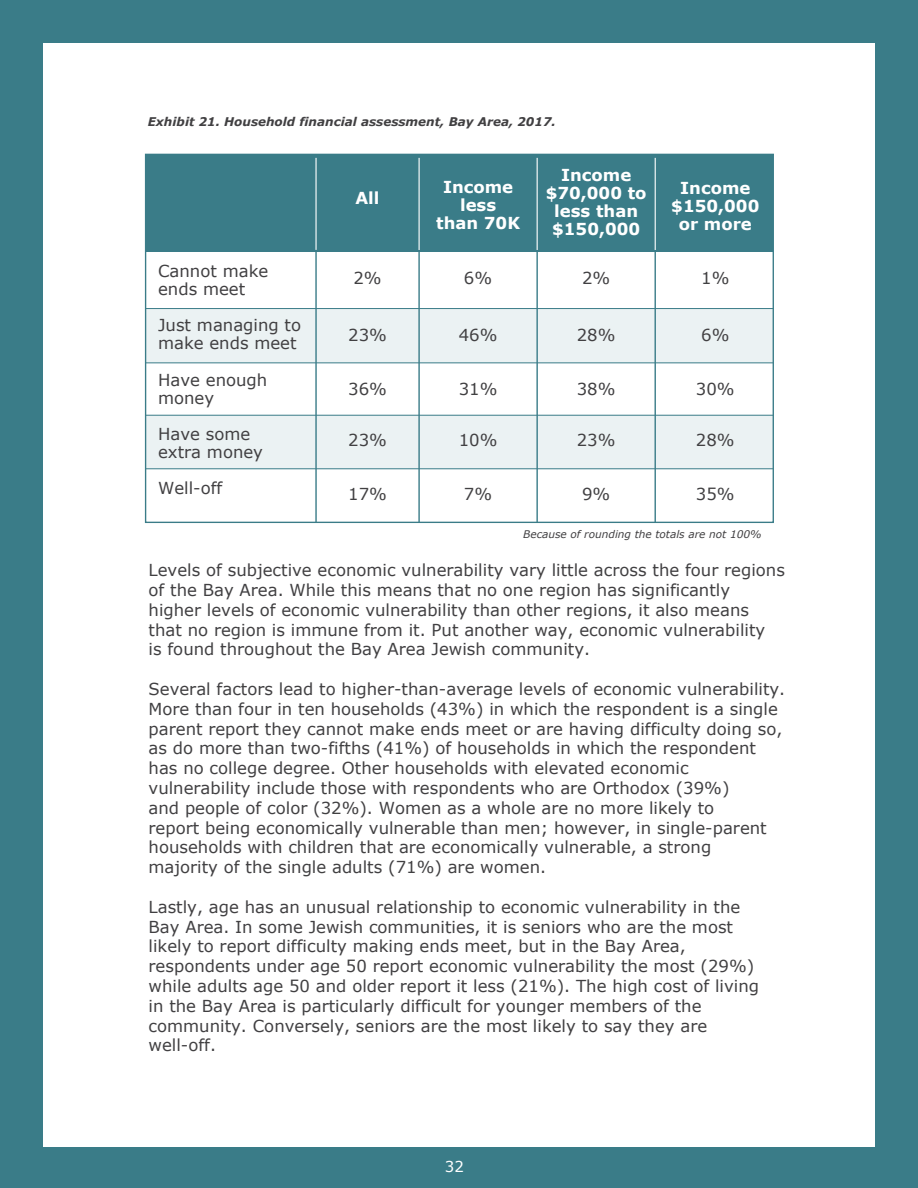
<style>
.page{position:relative;width:918px;height:1188px;background:#fff}
.page>*{position:absolute;margin:0;border:0;box-sizing:border-box;transform-origin:0 0}
.t1{font:16.5px/19.8px "Verdana";color:#414042}
.t2{font:700 16.5px/18px "Verdana";color:#fff;text-align:center}
.t3{font:15px "Verdana";color:#fff}
.t4{font:italic 700 12px "Verdana";color:#414042}
.t5{font:italic 10.5px "Verdana";color:#414042}
</style>
<div class="page">
<div style="left:0;top:0;width:918px;height:42px;background:#3a7c88"></div>
<div style="left:876px;top:26px;width:42px;height:1162px;background:#3a7c88"></div>
<div style="left:0;top:1147px;width:918px;height:41px;background:#3a7c88"></div>
<div style="left:0;top:14px;width:42px;height:1164px;background:#3a7c88"></div>
<div style="left:146px;top:154px;width:627px;height:97px;background:#3a7c88"></div>
<div style="left:145px;top:309px;width:628px;height:54px;background:#ebf2f3"></div>
<div style="left:145px;top:415px;width:628px;height:54px;background:#ebf2f3"></div>
<hr style="left:315px;top:154px;width:2px;height:368px;background:#3a7c88">
<hr style="left:418px;top:154px;width:2px;height:368px;background:#3a7c88">
<hr style="left:536px;top:154px;width:2px;height:368px;background:#3a7c88">
<hr style="left:655px;top:154px;width:1px;height:368px;background:#3a7c88">
<hr style="left:315px;top:158px;width:2px;height:92px;background:#fff">
<hr style="left:419px;top:158px;width:1px;height:92px;background:#fff">
<hr style="left:537px;top:158px;width:1px;height:92px;background:#fff">
<hr style="left:655px;top:158px;width:1px;height:92px;background:#fff">
<hr style="left:146px;top:308px;width:627px;height:1px;background:#3a7c88">
<hr style="left:146px;top:362px;width:627px;height:1px;background:#3a7c88">
<hr style="left:146px;top:415px;width:627px;height:1px;background:#3a7c88">
<hr style="left:146px;top:468px;width:627px;height:1px;background:#3a7c88">
<p class="t4" style="left:148px;top:114px;width:410px">Exhibit 21. Household financial assessment, Bay Area, 2017.</p>
<p class="t2" style="left:356px;top:189px;width:26px">All</p>
<p class="t2" style="left:436px;top:178px;width:85px">Income less<br>than 70K</p>
<p class="t2" style="left:546px;top:166px;width:102px">Income $70,000 to less than $150,000</p>
<p class="t2" style="left:671px;top:179px;width:90px">Income $150,000 or more</p>
<p class="t1" style="left:158px;top:263px;width:112px;line-height:18px">Cannot make ends meet</p>
<p class="t1" style="left:158px;top:317px;width:145px;line-height:18px">Just managing to make ends meet</p>
<p class="t1" style="left:158px;top:371px;width:111px;line-height:18px">Have enough money</p>
<p class="t1" style="left:158px;top:425px;width:106px;line-height:18px">Have some extra money</p>
<p class="t1" style="left:158px;top:478px;width:66px">Well-off</p>
<p class="t1" style="left:353px;top:269px;width:30px">2%</p>
<p class="t1" style="left:348px;top:326px;width:40px">23%</p>
<p class="t1" style="left:348px;top:380px;width:40px">36%</p>
<p class="t1" style="left:348px;top:431px;width:40px">23%</p>
<p class="t1" style="left:348px;top:485px;width:40px">17%</p>
<p class="t1" style="left:464px;top:269px;width:30px">6%</p>
<p class="t1" style="left:459px;top:326px;width:40px">46%</p>
<p class="t1" style="left:459px;top:380px;width:40px">31%</p>
<p class="t1" style="left:459px;top:431px;width:40px">10%</p>
<p class="t1" style="left:464px;top:485px;width:30px">7%</p>
<p class="t1" style="left:582px;top:269px;width:30px">2%</p>
<p class="t1" style="left:577px;top:326px;width:40px">28%</p>
<p class="t1" style="left:577px;top:380px;width:40px">38%</p>
<p class="t1" style="left:577px;top:431px;width:40px">23%</p>
<p class="t1" style="left:582px;top:485px;width:30px">9%</p>
<p class="t1" style="left:701px;top:269px;width:30px">1%</p>
<p class="t1" style="left:701px;top:326px;width:30px">6%</p>
<p class="t1" style="left:696px;top:380px;width:40px">30%</p>
<p class="t1" style="left:696px;top:431px;width:40px">28%</p>
<p class="t1" style="left:696px;top:485px;width:40px">35%</p>
<p class="t5" style="left:523px;top:528px;width:240px">Because of rounding the totals are not 100%</p>
<p class="t1" style="left:149px;top:560px;width:638px">Levels of subjective economic vulnerability vary little across the four regions of the Bay Area. While this means that no one region has significantly higher levels of economic vulnerability than other regions, it also means that no region is immune from it. Put another way, economic vulnerability<br>is found throughout the Bay Area Jewish community.</p>
<p class="t1" style="left:149px;top:679px;width:638px">Several factors lead to higher-than-average levels of economic vulnerability.<br>More than four in ten households (43%) in which the respondent is a single parent report they cannot make ends meet or are having difficulty doing so, as do more than two-fifths (41%) of households in which the respondent has no college degree. Other households with elevated economic vulnerability include those with respondents who are Orthodox (39%)<br>and people of color (32%). Women as a whole are no more likely to<br>report being economically vulnerable than men; however, in single-parent households with children that are economically vulnerable, a strong<br>majority of the single adults (71%) are women.</p>
<p class="t1" style="left:149px;top:897px;width:612px">Lastly, age has an unusual relationship to economic vulnerability in the Bay Area. In some Jewish communities, it is seniors who are the most likely to report difficulty making ends meet, but in the Bay Area, respondents under age 50 report economic vulnerability the most (29%) while adults age 50 and older report it less (21%). The high cost of living in the Bay Area is particularly difficult for younger members of the community. Conversely, seniors are the most likely to say they are well-off.</p>
<p class="t3" style="left:445px;top:1157px;width:21px">32</p>
</div>
